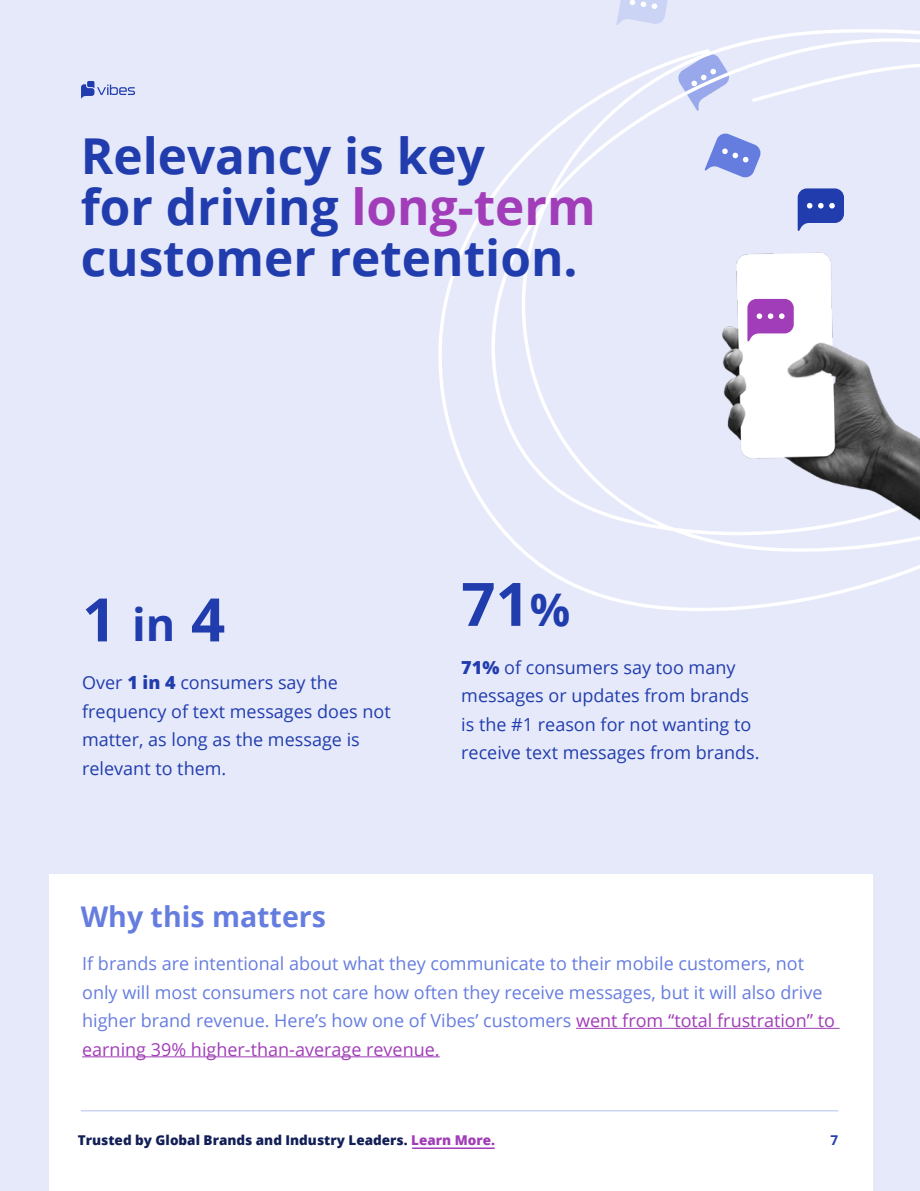
<style>
.page{position:relative;width:920px;height:1191px;background:#e6e9fa}
.page>*{position:absolute;margin:0;border:0;box-sizing:border-box;transform-origin:0 0}
.t1{font:700 60px "Open Sans";color:#213dad}
.t2{font:700 49.5px/51px "Open Sans";color:#213dad}
.t3{font:700 28.5px "Open Sans";color:#667de0}
.Paragraph_Style_1{font:18px/28.5px "Open Sans";color:#667de0}
.Paragraph_Style_1-2{font:18px/28.5px "Open Sans";color:#213dad}
.t4{font:800 13.5px "Open Sans";color:#121f57}
.t5{font:700 13.5px "Open Sans";color:#213dad}
.s1{color:#a13db8}
.s2{font-size:45px}
.s3{font-weight:800}
</style>
<div class="page">
<svg style="left:81px;top:81px;width:54px;height:18px"></svg>
<div style="left:49px;top:874px;width:823px;height:317px;background:#fff"></div>
<svg style="left:438px;top:29px;width:482px;height:582px"></svg>
<hr style="left:576px;top:1028px;width:263px;height:1px;background:#a13db8">
<hr style="left:82px;top:1056px;width:357px;height:1px;background:#a13db8">
<img style="left:663px;top:124px;width:256px;height:435px">
<svg style="left:704px;top:132px;width:57px;height:47px"></svg>
<svg style="left:797px;top:188px;width:47px;height:43px"></svg>
<svg style="left:747px;top:299px;width:46px;height:43px;background:#b86dc9"></svg>
<svg style="left:616px;top:0;width:52px;height:25px"></svg>
<hr style="left:81px;top:1110px;width:757px;height:2px;background:#ccd4f5">
<hr style="left:412px;top:1148px;width:82px;height:1px;background:#a13db8">
<p class="t2" style="left:81px;top:130px;width:406px">Relevancy is key</p>
<p class="t2" style="left:81px;top:181px;width:516px">for driving <span class="s1">long-term </span>customer retention.</p>
<p class="t1" style="left:82px;top:577px;width:145px">1 <span class="s2">in</span> 4</p>
<p class="Paragraph_Style_1-2" style="left:82px;top:668px;width:310px">Over <span class="s3">1 in 4</span> consumers say the frequency of text messages does not matter, as long as the message is relevant to them.</p>
<p class="t3" style="left:81px;top:896px;width:247px">Why this matters</p>
<p class="t1" style="left:461px;top:562px;width:111px">71<span class="s2">%</span></p>
<p class="Paragraph_Style_1-2" style="left:461px;top:652px;width:300px"><span class="s3">71%</span> of consumers say too many messages or updates from brands is the #1 reason for not wanting to receive text messages from brands.</p>
<p class="Paragraph_Style_1" style="left:82px;top:949px;width:754px">If brands are intentional about what they communicate to their mobile customers, not only will most consumers not care how often they receive messages, but it will also drive higher brand revenue. Here’s how one of Vibes’ customers <span class="s1">went from “total frustration” to earning 39% higher-than-average revenue.</span></p>
<p class="t4" style="left:78px;top:1130px;width:418px">Trusted by Global Brands and Industry Leaders. <span class="s1">Learn More.</span></p>
<p class="t5" style="left:830px;top:1131px;width:9px">7</p>
</div>
